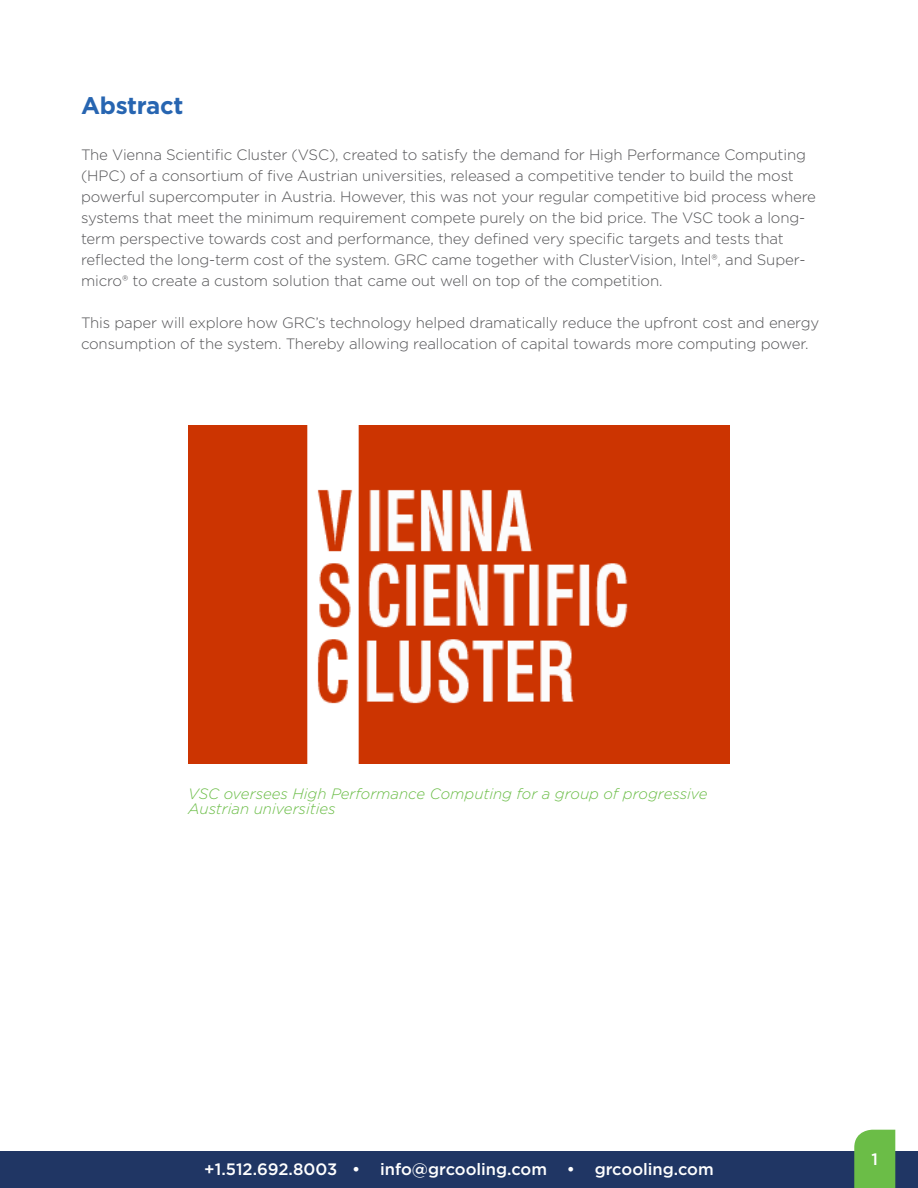
<style>
.page{position:relative;width:918px;height:1188px;background:#fff}
.page>*{position:absolute;margin:0;border:0;box-sizing:border-box;transform-origin:0 0}
.heading{font:700 24px "Gotham";letter-spacing:-.01em;color:#2765b1}
.t1{font:500 16.5px "Gotham";color:#fff}
.heading-2{font:300 15px/21px "Gotham";letter-spacing:-.01em;color:#535355}
.t2{font:italic 300 15px/14.7px "Gotham";color:#6bbd47}
</style>
<div class="page">
<img style="left:188px;top:425px;width:542px;height:339px">
<div style="left:0;top:1151px;width:918px;height:37px;background:#203664"></div>
<div style="left:854px;top:1130px;width:41px;height:58px;background:#6bbd47"></div>
<p class="heading" style="left:81px;top:89px;width:104px">Abstract</p>
<p class="heading-2" style="left:81px;top:144px;width:736px">The Vienna Scientific Cluster (VSC), created to satisfy the demand for High Performance Computing (HPC) of a consortium of five Austrian universities, released a competitive tender to build the most powerful supercomputer in Austria. However, this was not your regular competitive bid process where systems that meet the minimum requirement compete purely on the bid price. The VSC took a long&shy;term perspective towards cost and performance, they defined very specific targets and tests that reflected the long-term cost of the system. GRC came together with ClusterVision, Intel®, and Super&shy;micro® to create a custom solution that came out well on top of the competition.</p>
<p class="heading-2" style="left:81px;top:312px;width:740px">This paper will explore how GRC’s technology helped dramatically reduce the upfront cost and energy consumption of the system. Thereby allowing reallocation of capital towards more computing power.</p>
<p class="t2" style="left:188px;top:786px;width:521px">VSC oversees High Performance Computing for a group of progressive<br>Austrian universities</p>
<p class="t1" style="left:204px;top:1160px;width:511px">+1.512.692.8003 • info@grcooling.com • grcooling.com</p>
<p class="t1" style="left:872px;top:1150px;width:8px">1</p>
</div>
